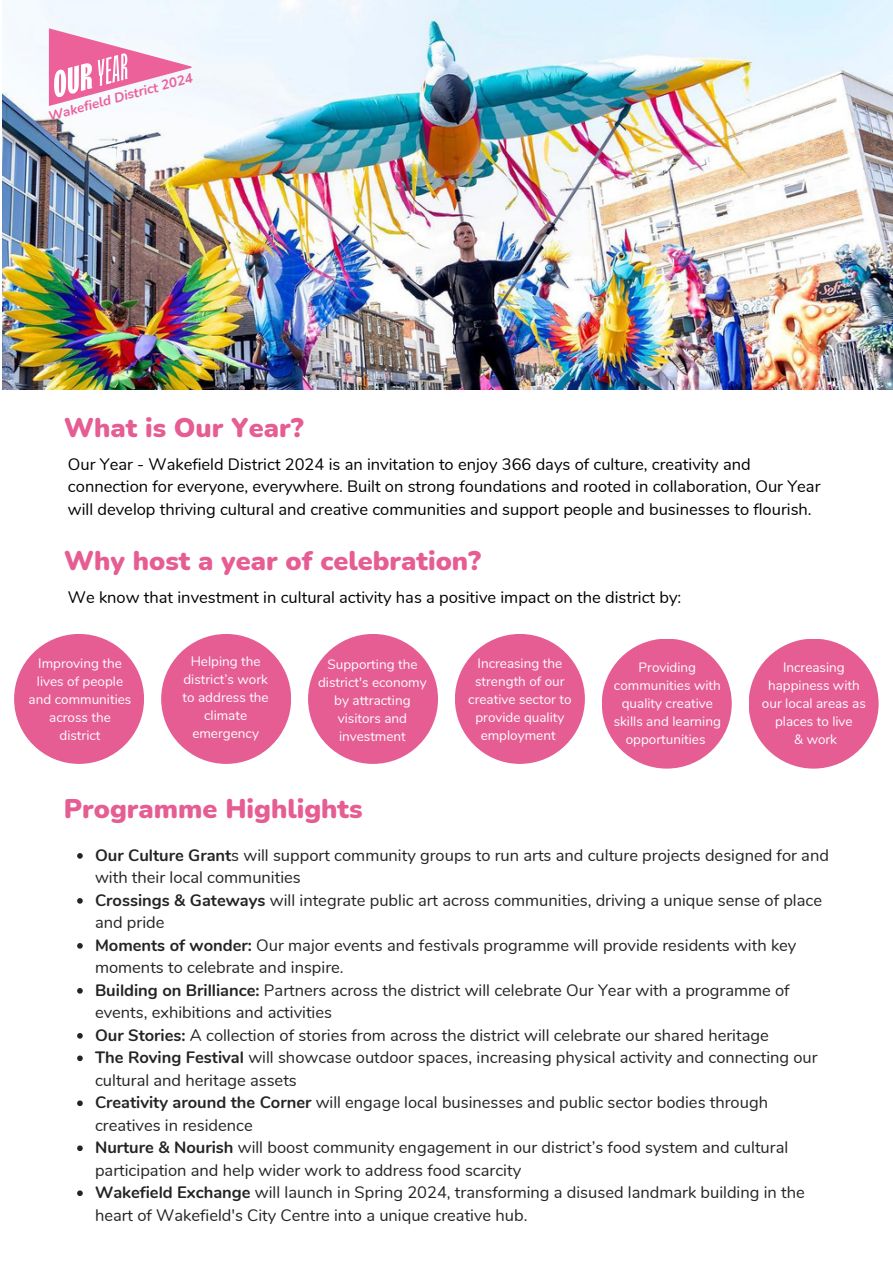
<style>
.page{position:relative;width:893px;height:1264px;background:#fff}
.page>*{position:absolute;margin:0;border:0;box-sizing:border-box;transform-origin:0 0}
.t1{font:900 27px "Nunito";color:#e65d93}
.t2{font:16.5px/22.5px "Nunito";color:#222425}
.t3{font:16.5px/22.5px "Nunito";color:#000}
.t4{font:13.5px/18px "Nunito";color:#fffefe;text-align:center}
.t5{font:italic 700 13.5px "Nunito";color:#ec619a}
.s1{font-weight:700}
</style>
<div class="page">
<div style="left:308px;top:634px;width:130px;height:130px;background:#e65d93;border-radius:50%"></div>
<div style="left:14px;top:634px;width:130px;height:130px;background:#e65d93;border-radius:50%"></div>
<div style="left:455px;top:634px;width:130px;height:130px;background:#e65d93;border-radius:50%"></div>
<div style="left:748px;top:638px;width:130px;height:130px;background:#e65d93;border-radius:50%"></div>
<div style="left:161px;top:634px;width:130px;height:130px;background:#e65d93;border-radius:50%"></div>
<div style="left:601px;top:638px;width:130px;height:130px;background:#e65d93;border-radius:50%"></div>
<img style="left:2px;top:0;width:890px;height:389px">
<svg style="left:49px;top:28px;width:142px;height:78px"></svg>
<svg style="left:77px;top:853px;width:6px;height:5px"></svg>
<svg style="left:77px;top:898px;width:6px;height:5px"></svg>
<svg style="left:77px;top:943px;width:6px;height:5px"></svg>
<svg style="left:77px;top:988px;width:6px;height:5px"></svg>
<svg style="left:77px;top:1033px;width:6px;height:5px"></svg>
<svg style="left:77px;top:1055px;width:6px;height:6px"></svg>
<svg style="left:77px;top:1100px;width:6px;height:6px"></svg>
<svg style="left:77px;top:1145px;width:6px;height:6px"></svg>
<svg style="left:77px;top:1190px;width:6px;height:5px"></svg>
<p class="t5" style="left:46px;top:107px;width:150px;rotate:-15deg">Wakefield District 2024</p>
<p class="t1" style="left:64px;top:410px;width:241px">What is Our Year?</p>
<p class="t3" style="left:68px;top:453px;width:754px">Our Year - Wakefield District 2024 is an invitation to enjoy 366 days of culture, creativity and connection for everyone, everywhere. Built on strong foundations and rooted in collaboration, Our Year will develop thriving cultural and creative communities and support people and businesses to flourish.</p>
<p class="t1" style="left:64px;top:543px;width:419px">Why host a year of celebration?</p>
<p class="t3" style="left:68px;top:586px;width:614px">We know that investment in cultural activity has a positive impact on the district by:</p>
<p class="t4" style="left:182px;top:652px;width:88px">Helping the district’s work to address the climate emergency</p>
<p class="t4" style="left:613px;top:658px;width:109px">Providing communities with quality creative skills and learning opportunities</p>
<p class="t4" style="left:29px;top:654px;width:104px">Improving the lives of people and communities across the district</p>
<p class="t4" style="left:468px;top:654px;width:105px">Increasing the strength of our creative sector to provide quality employment</p>
<p class="t4" style="left:761px;top:658px;width:105px">Increasing happiness with our local areas as places to live</p>
<p class="t4" style="left:318px;top:655px;width:110px">Supporting the district's economy by attracting visitors and investment</p>
<p class="t4" style="left:794px;top:730px;width:44px">&amp; work</p>
<p class="t1" style="left:64px;top:791px;width:300px">Programme Highlights</p>
<p class="t2" style="left:95px;top:844px;width:735px"><span class="s1">Our Culture Grant</span>s will support community groups to run arts and culture projects designed for and with their local communities</p>
<p class="t2" style="left:95px;top:889px;width:728px"><span class="s1">Crossings &amp; Gateways</span> will integrate public art across communities, driving a unique sense of place and pride</p>
<p class="t2" style="left:95px;top:934px;width:702px"><span class="s1">Moments of wonder:</span> Our major events and festivals programme will provide residents with key moments to celebrate and inspire.</p>
<p class="t2" style="left:95px;top:979px;width:696px"><span class="s1">Building on Brilliance:</span> Partners across the district will celebrate Our Year with a programme of events, exhibitions and activities</p>
<p class="t2" style="left:95px;top:1024px;width:675px"><span class="s1">Our Stories:</span> A collection of stories from across the district will celebrate our shared heritage</p>
<p class="t2" style="left:95px;top:1046px;width:724px"><span class="s1">The Roving Festival</span> will showcase outdoor spaces, increasing physical activity and connecting our cultural and heritage assets</p>
<p class="t2" style="left:95px;top:1091px;width:674px"><span class="s1">Creativity around the Corner</span> will engage local businesses and public sector bodies through creatives in residence</p>
<p class="t2" style="left:95px;top:1136px;width:694px"><span class="s1">Nurture &amp; Nourish</span> will boost community engagement in our district’s food system and cultural participation and help wider work to address food scarcity</p>
<p class="t2" style="left:95px;top:1181px;width:711px"><span class="s1">Wakefield Exchange</span> will launch in Spring 2024, transforming a disused landmark building in the heart of Wakefield's City Centre into a unique creative hub.</p>
</div>
